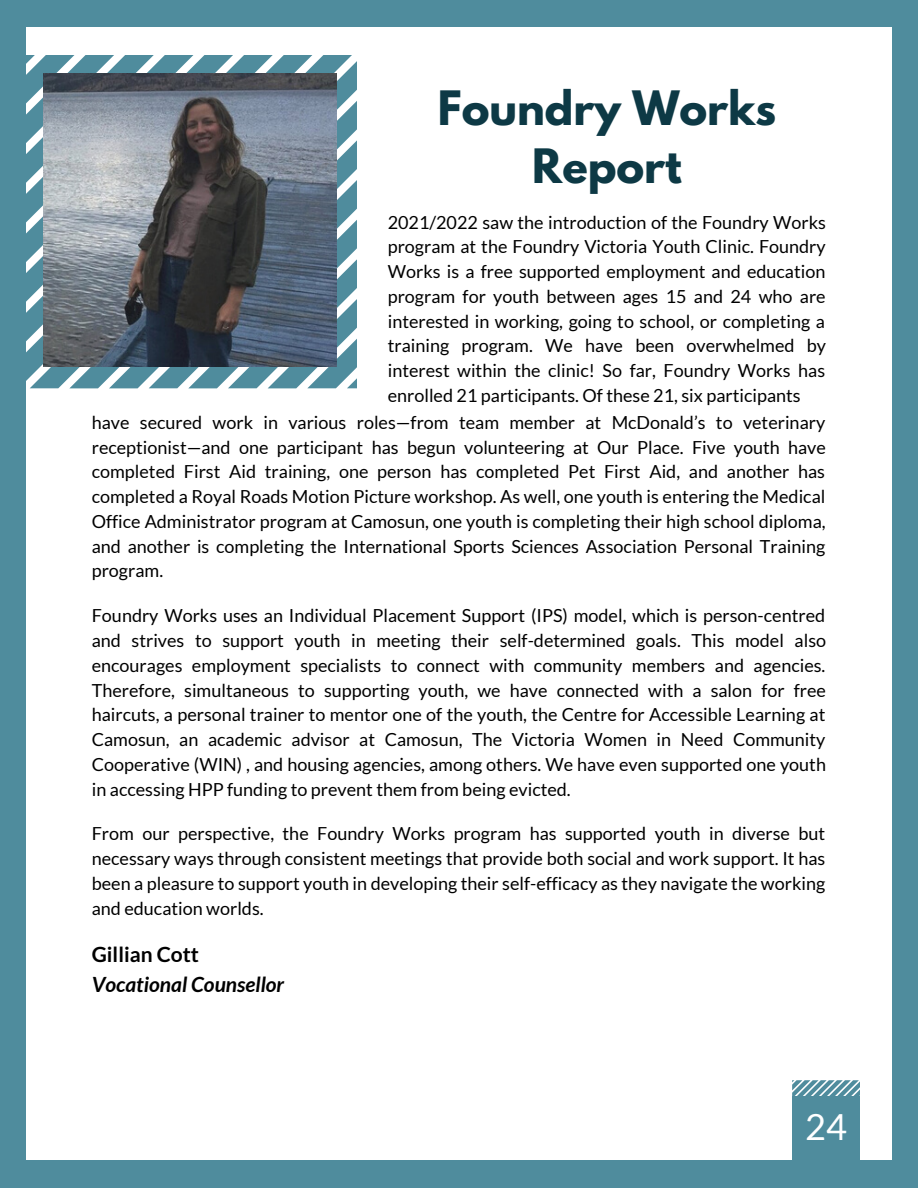
<style>
.page{position:relative;width:918px;height:1188px;background:#4f8c9d}
.page>*{position:absolute;margin:0;border:0;box-sizing:border-box;transform-origin:0 0}
.t1{font:700 42px/58.5px "League Spartan";color:#0d3945;text-align:center}
.t2{font:36px "Lato";color:#fff}
.t3{font:italic 700 21px "Lato";color:#000}
.t4{font:700 21px "Lato";color:#000}
.t5{font:18px/24.8px "Lato";color:#000;text-align:justify}
</style>
<div class="page">
<div style="left:27px;top:27px;width:865px;height:1133px;background:#fff"></div>
<svg style="left:792px;top:1080px;width:68px;height:16px"></svg>
<div style="left:792px;top:1096px;width:68px;height:79px;background:#4f8c9d"></div>
<svg style="left:26px;top:55px;width:331px;height:333px;fill:#4f8c9d"></svg>
<img style="left:44px;top:74px;width:293px;height:292px">
<h1 class="t1" style="left:438px;top:84px;width:340px">Foundry Works<br>Report</h1>
<p class="t5" style="left:388px;top:209px;width:440px">2021/2022 saw the introduction of the Foundry Works program at the Foundry Victoria Youth Clinic. Foundry Works is a free supported employment and education program for youth between ages 15 and 24 who are interested in working, going to school, or completing a training program. We have been overwhelmed by interest within the clinic! So far, Foundry Works has enrolled 21 participants. Of these 21, six participants</p>
<p class="t5" style="left:92px;top:410px;width:736px">have secured work in various roles—from team member at McDonald’s to veterinary receptionist—and one participant has begun volunteering at Our Place. Five youth have completed First Aid training, one person has completed Pet First Aid, and another has completed a Royal Roads Motion Picture workshop. As well, one youth is entering the Medical Office Administrator program at Camosun, one youth is completing their high school diploma, and another is completing the International Sports Sciences Association Personal Training program.</p>
<p class="t5" style="left:92px;top:603px;width:736px">Foundry Works uses an Individual Placement Support (IPS) model, which is person-centred and strives to support youth in meeting their self-determined goals. This model also encourages employment specialists to connect with community members and agencies.<br>Therefore, simultaneous to supporting youth, we have connected with a salon for free haircuts, a personal trainer to mentor one of the youth, the Centre for Accessible Learning at Camosun, an academic advisor at Camosun, The Victoria Women in Need Community Cooperative (WIN) , and housing agencies, among others. We have even supported one youth in accessing HPP funding to prevent them from being evicted.</p>
<p class="t5" style="left:92px;top:821px;width:735px">From our perspective, the Foundry Works program has supported youth in diverse but necessary ways through consistent meetings that provide both social and work support. It has been a pleasure to support youth in developing their self-efficacy as they navigate the working and education worlds.</p>
<p class="t4" style="left:92px;top:942px;width:109px">Gillian Cott</p>
<p class="t3" style="left:92px;top:971px;width:194px">Vocational Counsellor</p>
<h2 class="t2" style="left:805px;top:1105px;width:43px">24</h2>
</div>
